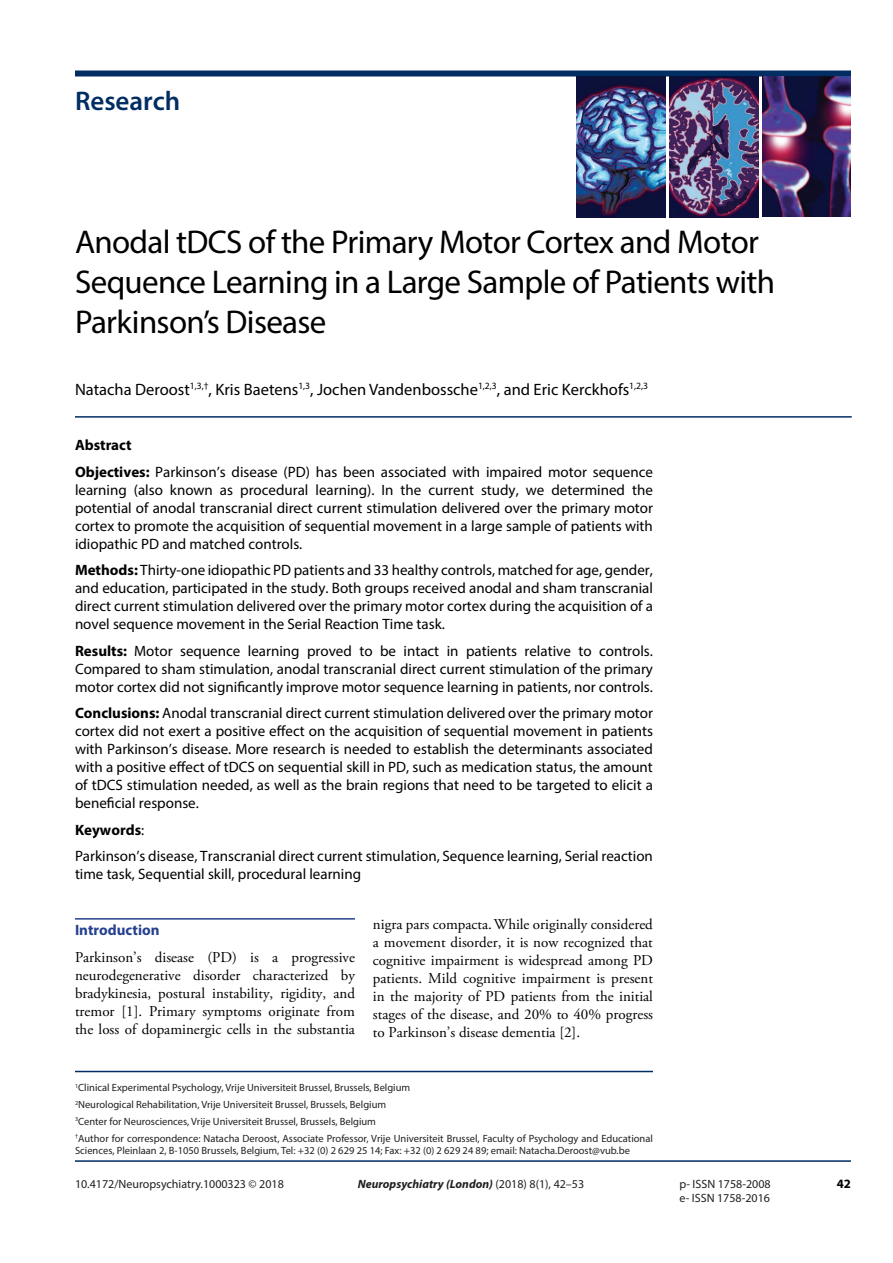
<style>
.page{position:relative;width:893px;height:1263px;background:#fff}
.page>*{position:absolute;margin:0;border:0;box-sizing:border-box;transform-origin:0 0}
.t1{font:33px/39.6px "Myriad Pro";letter-spacing:-.02em;color:#000}
.t2{font:600 27px "Myriad Pro";color:#002d62}
.t3{font:16.5px "Myriad Pro";color:#000}
.t4{font:15px/18px "Myriad Pro";color:#000;text-align:justify}
.t5{font:15px/18px "Adobe Garamond Pro";color:#000;text-align:justify}
.t6{font:700 15px "Myriad Pro";color:#25408f}
.t7{font:700 12.75px "Myriad Pro";color:#000}
.t8{font:12px/14.4px "Myriad Pro";color:#231f20}
.t9{font:italic 700 12px "Myriad Pro";color:#231f20}
.t10{font:10.5px/16.8px "Myriad Pro";color:#231f20}
.s1{font-weight:700}
.s2{font-weight:400;font-style:normal}
</style>
<div class="page">
<div style="left:75px;top:71px;width:776px;height:6px;background:#002d62"></div>
<img style="left:576px;top:77px;width:89px;height:141px">
<img style="left:669px;top:77px;width:89px;height:140px">
<img style="left:763px;top:77px;width:88px;height:140px">
<hr style="left:75px;top:1160px;width:776px;height:2px;background:#002d62">
<hr style="left:75px;top:1071px;width:578px;height:1px;background:#002d62">
<hr style="left:75px;top:416px;width:777px;height:2px;background:#002d62">
<hr style="left:75px;top:918px;width:280px;height:1px;background:#25408f">
<h2 class="t2" style="left:75px;top:84px;width:107px">Research</h2>
<h1 class="t1" style="left:75px;top:222px;width:701px">Anodal tDCS of the Primary Motor Cortex and Motor<br>Sequence Learning in a Large Sample of Patients with<br>Parkinson’s Disease</h1>
<p class="t3" style="left:75px;top:379px;width:574px">Natacha Deroost<sup>1,3,†</sup>, Kris Baetens<sup>1,3</sup>, Jochen Vandenbossche<sup>1,2,3</sup>, and Eric Kerckhofs<sup>1,2,3</sup></p>
<p class="t4" style="left:75px;top:432px;width:579px;line-height:26.5px"><span class="s1">Abstract<br>Objectives:</span> Parkinson’s disease (PD) has been associated with impaired motor sequence</p>
<p class="t4" style="left:75px;top:480px;width:579px">learning (also known as procedural learning). In the current study, we determined the potential of anodal transcranial direct current stimulation delivered over the primary motor cortex to promote the acquisition of sequential movement in a large sample of patients with idiopathic PD and matched controls.</p>
<p class="t4" style="left:75px;top:561px;width:579px"><span class="s1">Methods:</span> Thirty-one idiopathic PD patients and 33 healthy controls, matched for age, gender, and education, participated in the study. Both groups received anodal and sham transcranial direct current stimulation delivered over the primary motor cortex during the acquisition of a novel sequence movement in the Serial Reaction Time task.</p>
<p class="t4" style="left:75px;top:641px;width:579px"><span class="s1">Results:</span> Motor sequence learning proved to be intact in patients relative to controls.<br>Compared to sham stimulation, anodal transcranial direct current stimulation of the primary motor cortex did not significantly improve motor sequence learning in patients, nor controls.</p>
<p class="t4" style="left:75px;top:704px;width:579px"><span class="s1">Conclusions:</span> Anodal transcranial direct current stimulation delivered over the primary motor cortex did not exert a positive effect on the acquisition of sequential movement in patients with Parkinson’s disease. More research is needed to establish the determinants associated with a positive effect of tDCS on sequential skill in PD, such as medication status, the amount of tDCS stimulation needed, as well as the brain regions that need to be targeted to elicit a beneficial response.</p>
<p class="t4" style="left:75px;top:816px;width:579px;line-height:26.5px"><span class="s1">Keywords</span>:<br>Parkinson’s disease, Transcranial direct current stimulation, Sequence learning, Serial reaction</p>
<p class="t4" style="left:75px;top:865px;width:288px">time task, Sequential skill, procedural learning</p>
<p class="t6" style="left:75px;top:920px;width:86px">Introduction</p>
<p class="t5" style="left:75px;top:948px;width:281px">Parkinson’s disease (PD) is a progressive neurodegenerative disorder characterized by bradykinesia, postural instability, rigidity, and tremor [1]. Primary symptoms originate from the loss of dopaminergic cells in the substantia</p>
<p class="t5" style="left:373px;top:916px;width:282px">nigra pars compacta.While originally considered a movement disorder, it is now recognized that cognitive impairment is widespread among PD patients. Mild cognitive impairment is present in the majority of PD patients from the initial stages of the disease, and 20% to 40% progress to Parkinson’s disease dementia [2].</p>
<p class="t10" style="left:75px;top:1079px;width:579px"><sup>1</sup>Clinical Experimental Psychology, Vrije Universiteit Brussel, Brussels, Belgium<br><sup>2</sup>Neurological Rehabilitation, Vrije Universiteit Brussel, Brussels, Belgium<br><sup>3</sup>Center for Neurosciences, Vrije Universiteit Brussel, Brussels, Belgium<br><sup>†</sup>Author for correspondence: Natacha Deroost, Associate Professor, Vrije Universiteit Brussel, Faculty of Psychology and Educational</p>
<p class="t10" style="left:75px;top:1142px;width:556px">Sciences, Pleinlaan 2, B-1050 Brussels, Belgium, Tel: +32 (0) 2 629 25 14; Fax: +32 (0) 2 629 24 89; email: Natacha.Deroost@vub.be</p>
<p class="t8" style="left:75px;top:1176px;width:210px">10.4172/Neuropsychiatry.1000323 © 2018</p>
<p class="t8" style="left:679px;top:1176px;width:93px">p- ISSN 1758-2008 e- ISSN 1758-2016</p>
<p class="t9" style="left:358px;top:1176px;width:228px">Neuropsychiatry (London) <span class="s2">(2018) 8(1), 42–53</span></p>
<p class="t7" style="left:837px;top:1176px;width:16px">42</p>
</div>
